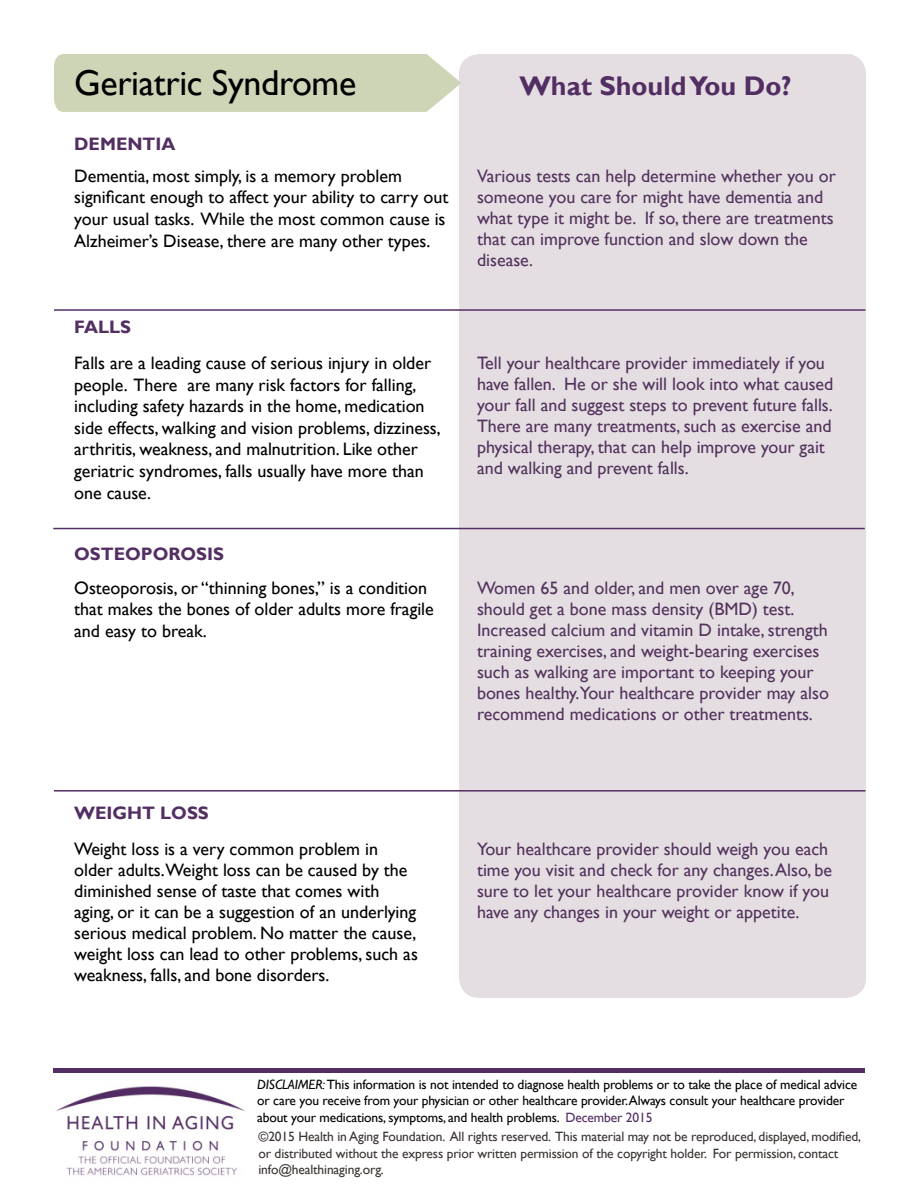
<style>
.page{position:relative;width:918px;height:1188px;background:#fff}
.page>*{position:absolute;margin:0;border:0;box-sizing:border-box;transform-origin:0 0}
.t1{font:36px "Gill Sans";letter-spacing:-.01em;color:#000}
.t2{font:700 27px "Gill Sans";color:#532e63}
.t3{font:18px/21px "Gill Sans";color:#53325b}
.t4{font:18px/21.6px "Gill Sans";color:#000}
.t5{font:700 18px "Gill Sans";color:#532e63}
.t6{font:13.5px/16.5px "Gill Sans";letter-spacing:-.01em;color:#000}
.t7{font:13.5px/16.5px "Gill Sans";letter-spacing:-.01em;color:#3a3432}
.s1{font-style:italic}
.s2{color:#532e63}
</style>
<div class="page">
<div style="left:459px;top:54px;width:407px;height:944px;background:#e4dee3;border-radius:20px"></div>
<hr style="left:53px;top:528px;width:812px;height:1px;background:#532e63">
<div style="left:54px;top:54px;width:407px;height:58px;background:#ced5b7"></div>
<hr style="left:54px;top:790px;width:812px;height:2px;background:#532e63">
<hr style="left:54px;top:309px;width:812px;height:2px;background:#532e63">
<div style="left:53px;top:1068px;width:812px;height:5px;background:#532e63"></div>
<img style="left:56px;top:1086px;width:189px;height:90px">
<h1 class="t1" style="left:74px;top:62px;width:284px">Geriatric Syndrome</h1>
<h2 class="t2" style="left:519px;top:70px;width:274px">WHAT SHOULD YOU DO?</h2>
<p class="t5" style="left:74px;top:133px;width:92px">DEMENTIA</p>
<p class="t4" style="left:74px;top:165px;width:376px">Dementia, most simply, is a memory problem significant enough to affect your ability to carry out your usual tasks. While the most common cause is Alzheimer’s Disease, there are many other types.</p>
<p class="t3" style="left:477px;top:166px;width:360px">Various tests can help determine whether you or someone you care for might have dementia and what type it might be. If so, there are treatments that can improve function and slow down the disease.</p>
<p class="t5" style="left:74px;top:317px;width:55px">FALLS</p>
<p class="t4" style="left:74px;top:352px;width:368px">Falls are a leading cause of serious injury in older people. There are many risk factors for falling, including safety hazards in the home, medication side effects, walking and vision problems, dizziness, arthritis, weakness, and malnutrition. Like other geriatric syndromes, falls usually have more than one cause.</p>
<p class="t3" style="left:477px;top:353px;width:358px">Tell your healthcare provider immediately if you have fallen. He or she will look into what caused your fall and suggest steps to prevent future falls.<br>There are many treatments, such as exercise and physical therapy, that can help improve your gait and walking and prevent falls.</p>
<p class="t5" style="left:74px;top:543px;width:54px">OSTEOPO</p>
<p class="t5" style="left:169px;top:543px;width:24px">ROSIS</p>
<p class="t4" style="left:74px;top:577px;width:361px">Osteoporosis, or “thinning bones,” is a condition that makes the bones of older adults more fragile and easy to break.</p>
<p class="t3" style="left:477px;top:577px;width:353px">Women 65 and older, and men over age 70, should get a bone mass density (BMD) test.<br>Increased calcium and vitamin D intake, strength training exercises, and weight-bearing exercises such as walking are important to keeping your bones healthy.Your healthcare provider may also recommend medications or other treatments.</p>
<p class="t5" style="left:74px;top:802px;width:14px">WEI</p>
<p class="t5" style="left:113px;top:802px;width:72px">GHT LOSS</p>
<p class="t4" style="left:74px;top:839px;width:345px;line-height:21px">Weight loss is a very common problem in older adults.Weight loss can be caused by the diminished sense of taste that comes with aging, or it can be a suggestion of an underlying serious medical problem. No matter the cause, weight loss can lead to other problems, such as weakness, falls, and bone disorders.</p>
<p class="t3" style="left:477px;top:839px;width:357px">Your healthcare provider should weigh you each time you visit and check for any changes. Also, be sure to let your healthcare provider know if you have any changes in your weight or appetite.</p>
<p class="t6" style="left:257px;top:1076px;width:602px"><span class="s1">DISCLAIMER:</span> This information is not intended to diagnose health problems or to take the place of medical advice or care you receive from your physician or other healthcare provider.Always consult your healthcare provider about your medications, symptoms, and health problems. <span class="s2">December 2015</span></p>
<p class="t7" style="left:258px;top:1129px;width:604px">©2015 Health in Aging Foundation. All rights reserved. This material may not be reproduced, displayed, modified, or distributed without the express prior written permission of the copyright holder. For permission, contact info@healthinaging.org.</p>
</div>
